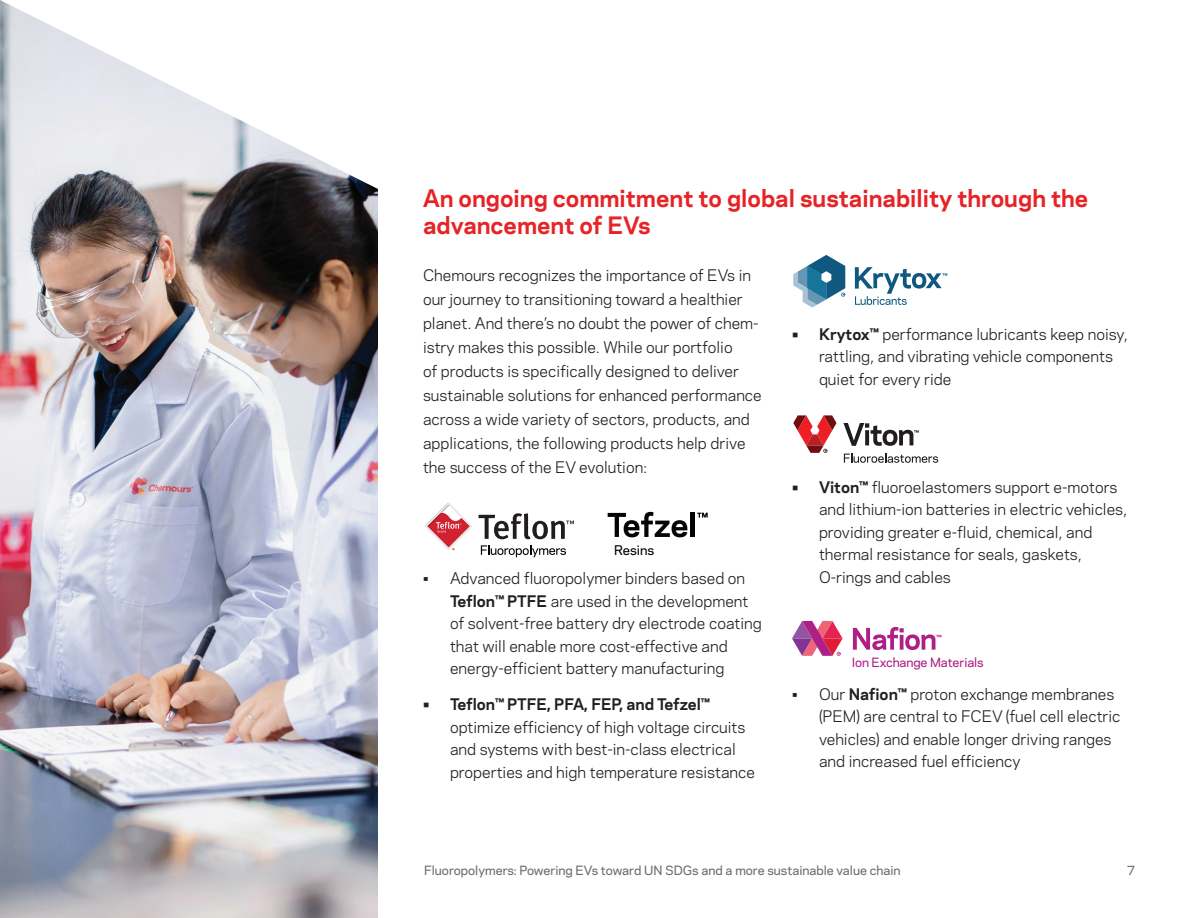
<style>
.page{position:relative;width:1188px;height:918px;background:#fff}
.page>*{position:absolute;margin:0;border:0;box-sizing:border-box;transform-origin:0 0}
.t1{font:700 22.5px/27px "Chemours Sans";color:#e62427}
.t2{font:15px/22.5px "Chemours Sans";color:#231f20}
.t3{font:700 15px "Chemours Sans";color:#231f20}
.t4{font:500 12.6px "Chemours Sans";color:#040503}
.t5{font:500 12px "Chemours Sans";color:#6c6d70}
.t6{font:500 12px "Chemours Sans";letter-spacing:-.01em;color:#ae2086}
.s1{font-weight:700}
</style>
<div class="page">
<img style="left:0;top:0;width:378px;height:918px">
<svg style="left:425px;top:502px;width:48px;height:49px"></svg>
<svg style="left:479px;top:513px;width:95px;height:26px"></svg>
<svg style="left:481px;top:545px;width:85px;height:12px"></svg>
<svg style="left:608px;top:512px;width:79px;height:25px"></svg>
<hr style="left:691px;top:512px;width:4px;height:25px;background:#040503">
<svg style="left:697px;top:513px;width:11px;height:5px"></svg>
<svg style="left:793px;top:255px;width:154px;height:53px"></svg>
<svg style="left:843px;top:423px;width:76px;height:23px"></svg>
<svg style="left:793px;top:415px;width:44px;height:38px"></svg>
<svg style="left:844px;top:453px;width:94px;height:10px"></svg>
<svg style="left:792px;top:621px;width:51px;height:35px"></svg>
<svg style="left:853px;top:627px;width:88px;height:23px"></svg>
<h1 class="t1" style="left:423px;top:183px;width:667px">An ongoing commitment to global sustainability through the advancement of EVs</h1>
<p class="t2" style="left:423px;top:263px;width:340px;line-height:24px">Chemours recognizes the importance of EVs in our journey to transitioning toward a healthier planet. And there’s no doubt the power of chem&shy;istry makes this possible. While our portfolio<br>of products is specifically designed to deliver sustainable solutions for enhanced performance across a wide variety of sectors, products, and applications, the following products help drive the success of the EV evolution:</p>
<p class="t4" style="left:614px;top:541px;width:42px">Resins</p>
<p class="t2" style="left:450px;top:566px;width:313px;text-indent:-27px">• Advanced fluoropolymer binders based on <span class="s1">Teflon™ PTFE</span> are used in the development of solvent-free battery dry electrode coating that will enable more cost-effective and energy-efficient battery manufacturing</p>
<p class="t3" style="left:423px;top:693px;width:288px">• Teflon™ PTFE, PFA, FEP, and Tefzel™</p>
<p class="t2" style="left:450px;top:715px;width:306px">optimize efficiency of high voltage circuits and systems with best-in-class electrical properties and high temperature resistance</p>
<p class="t2" style="left:819px;top:322px;width:311px;text-indent:-27px"><span class="s1">• Krytox™</span> performance lubricants keep noisy, rattling, and vibrating vehicle components quiet for every ride</p>
<p class="t2" style="left:819px;top:475px;width:310px;text-indent:-27px"><span class="s1">• Viton™</span> fluoroelastomers support e-motors and lithium-ion batteries in electric vehicles, providing greater e-fluid, chemical, and thermal resistance for seals, gaskets, O-rings and cables</p>
<p class="t6" style="left:852px;top:653px;width:133px">Ion Exchange Materials</p>
<p class="t2" style="left:819px;top:682px;width:303px;text-indent:-27px">• Our <span class="s1">Nafion™</span> proton exchange membranes (PEM) are central to FCEV (fuel cell electric vehicles) and enable longer driving ranges and increased fuel efficiency</p>
<p class="t5" style="left:424px;top:861px;width:478px">Fluoropolymers: Powering EVs toward UN SDGs and a more sustainable value chain</p>
<p class="t5" style="left:1127px;top:861px;width:10px">7</p>
</div>
